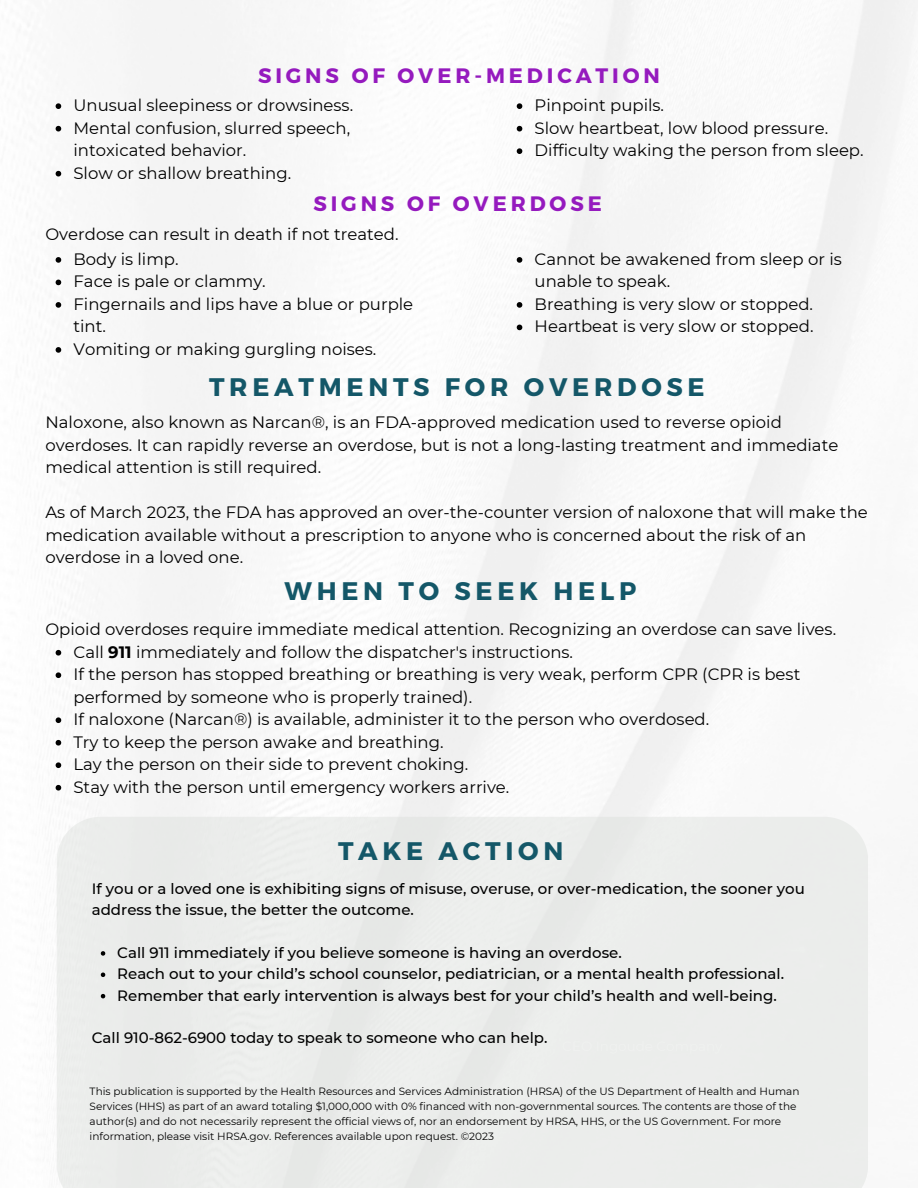
<style>
.page{position:relative;width:918px;height:1188px;background:#fff}
.page>*{position:absolute;margin:0;border:0;box-sizing:border-box;transform-origin:0 0}
.t1{font:700 25.35px "Montserrat";letter-spacing:.185em;color:#145768}
.t2{font:700 20.85px "Montserrat";letter-spacing:.185em;color:#951abe}
.t3{font:16.5px/22.5px "Montserrat";color:#000}
.t4{font:500 15px/21.3px "Montserrat";color:#000}
.t5{font:10.5px/14.9px "Montserrat";color:#000}
.s1{font-weight:700}
</style>
<div class="page">
<div style="left:57px;top:817px;width:811px;height:371px;background:#ebedeb"></div>
<svg style="left:101px;top:951px;width:4px;height:5px"></svg>
<svg style="left:101px;top:973px;width:4px;height:4px"></svg>
<svg style="left:101px;top:994px;width:4px;height:4px"></svg>
<svg style="left:56px;top:103px;width:5px;height:6px"></svg>
<svg style="left:56px;top:126px;width:5px;height:5px"></svg>
<svg style="left:56px;top:171px;width:5px;height:5px"></svg>
<svg style="left:517px;top:103px;width:5px;height:6px"></svg>
<svg style="left:517px;top:126px;width:5px;height:5px"></svg>
<svg style="left:517px;top:148px;width:5px;height:6px"></svg>
<svg style="left:56px;top:650px;width:5px;height:6px"></svg>
<svg style="left:56px;top:672px;width:5px;height:6px"></svg>
<svg style="left:56px;top:717px;width:5px;height:6px"></svg>
<svg style="left:56px;top:740px;width:5px;height:6px"></svg>
<svg style="left:56px;top:762px;width:5px;height:6px"></svg>
<svg style="left:56px;top:785px;width:5px;height:6px"></svg>
<svg style="left:56px;top:257px;width:5px;height:6px"></svg>
<svg style="left:56px;top:280px;width:5px;height:5px"></svg>
<svg style="left:56px;top:302px;width:5px;height:6px"></svg>
<svg style="left:56px;top:347px;width:5px;height:6px"></svg>
<svg style="left:517px;top:257px;width:5px;height:6px"></svg>
<svg style="left:517px;top:302px;width:5px;height:6px"></svg>
<svg style="left:517px;top:325px;width:5px;height:5px"></svg>
<p class="t2" style="left:258px;top:62px;width:403px">SIGNS OF OVER-MEDICATION</p>
<p class="t3" style="left:74px;top:94px;width:281px">Unusual sleepiness or drowsiness.</p>
<p class="t3" style="left:74px;top:117px;width:278px">Mental confusion, slurred speech, intoxicated behavior.</p>
<p class="t3" style="left:74px;top:162px;width:219px">Slow or shallow breathing.</p>
<p class="t3" style="left:535px;top:94px;width:131px">Pinpoint pupils.</p>
<p class="t3" style="left:535px;top:117px;width:295px">Slow heartbeat, low blood pressure.</p>
<p class="t3" style="left:535px;top:139px;width:331px">Difficulty waking the person from sleep.</p>
<p class="t2" style="left:313px;top:190px;width:290px">SIGNS OF OVERDOSE</p>
<p class="t3" style="left:45px;top:223px;width:355px">Overdose can result in death if not treated.</p>
<p class="t3" style="left:74px;top:248px;width:107px">Body is limp.</p>
<p class="t3" style="left:74px;top:270px;width:194px">Face is pale or clammy.</p>
<p class="t3" style="left:74px;top:293px;width:341px">Fingernails and lips have a blue or purple tint.</p>
<p class="t3" style="left:74px;top:338px;width:304px">Vomiting or making gurgling noises.</p>
<p class="t3" style="left:535px;top:248px;width:309px">Cannot be awakened from sleep or is unable to speak.</p>
<p class="t3" style="left:535px;top:293px;width:280px">Breathing is very slow or stopped.</p>
<p class="t3" style="left:535px;top:315px;width:280px">Heartbeat is very slow or stopped.</p>
<p class="t1" style="left:209px;top:371px;width:497px">TREATMENTS FOR OVERDOSE</p>
<p class="t3" style="left:45px;top:411px;width:794px">Naloxone, also known as Narcan®, is an FDA-approved medication used to reverse opioid overdoses. It can rapidly reverse an overdose, but is not a long-lasting treatment and immediate medical attention is still required.</p>
<p class="t3" style="left:45px;top:501px;width:824px">As of March 2023, the FDA has approved an over-the-counter version of naloxone that will make the medication available without a prescription to anyone who is concerned about the risk of an overdose in a loved one.</p>
<p class="t1" style="left:285px;top:574px;width:353px">WHEN TO SEEK HELP</p>
<p class="t3" style="left:45px;top:618px;width:792px">Opioid overdoses require immediate medical attention. Recognizing an overdose can save lives.</p>
<p class="t3" style="left:74px;top:641px;width:501px">Call <span class="s1">911</span> immediately and follow the dispatcher's instructions.</p>
<p class="t3" style="left:74px;top:663px;width:728px">If the person has stopped breathing or breathing is very weak, perform CPR (CPR is best performed by someone who is properly trained).</p>
<p class="t3" style="left:74px;top:708px;width:637px">If naloxone (Narcan®) is available, administer it to the person who overdosed.</p>
<p class="t3" style="left:74px;top:731px;width:372px">Try to keep the person awake and breathing.</p>
<p class="t3" style="left:74px;top:753px;width:396px">Lay the person on their side to prevent choking.</p>
<p class="t3" style="left:74px;top:776px;width:437px">Stay with the person until emergency workers arrive.</p>
<p class="t1" style="left:338px;top:834px;width:227px">TAKE ACTION</p>
<p class="t4" style="left:92px;top:878px;width:715px">If you or a loved one is exhibiting signs of misuse, overuse, or over-medication, the sooner you address the issue, the better the outcome.</p>
<p class="t4" style="left:117px;top:942px;width:506px">Call 911 immediately if you believe someone is having an overdose.</p>
<p class="t4" style="left:117px;top:963px;width:668px">Reach out to your child’s school counselor, pediatrician, or a mental health professional.</p>
<p class="t4" style="left:117px;top:985px;width:661px">Remember that early intervention is always best for your child’s health and well-being.</p>
<p class="t4" style="left:92px;top:1027px;width:457px">Call 910-862-6900 today to speak to someone who can help.</p>
<p class="t5" style="left:90px;top:1084px;width:711px">This publication is supported by the Health Resources and Services Administration (HRSA) of the US Department of Health and Human Services (HHS) as part of an award totaling $1,000,000 with 0% financed with non-governmental sources. The contents are those of the author(s) and do not necessarily represent the official views of, nor an endorsement by HRSA, HHS, or the US Government. For more information, please visit HRSA.gov. References available upon request. ©2023</p>
</div>
